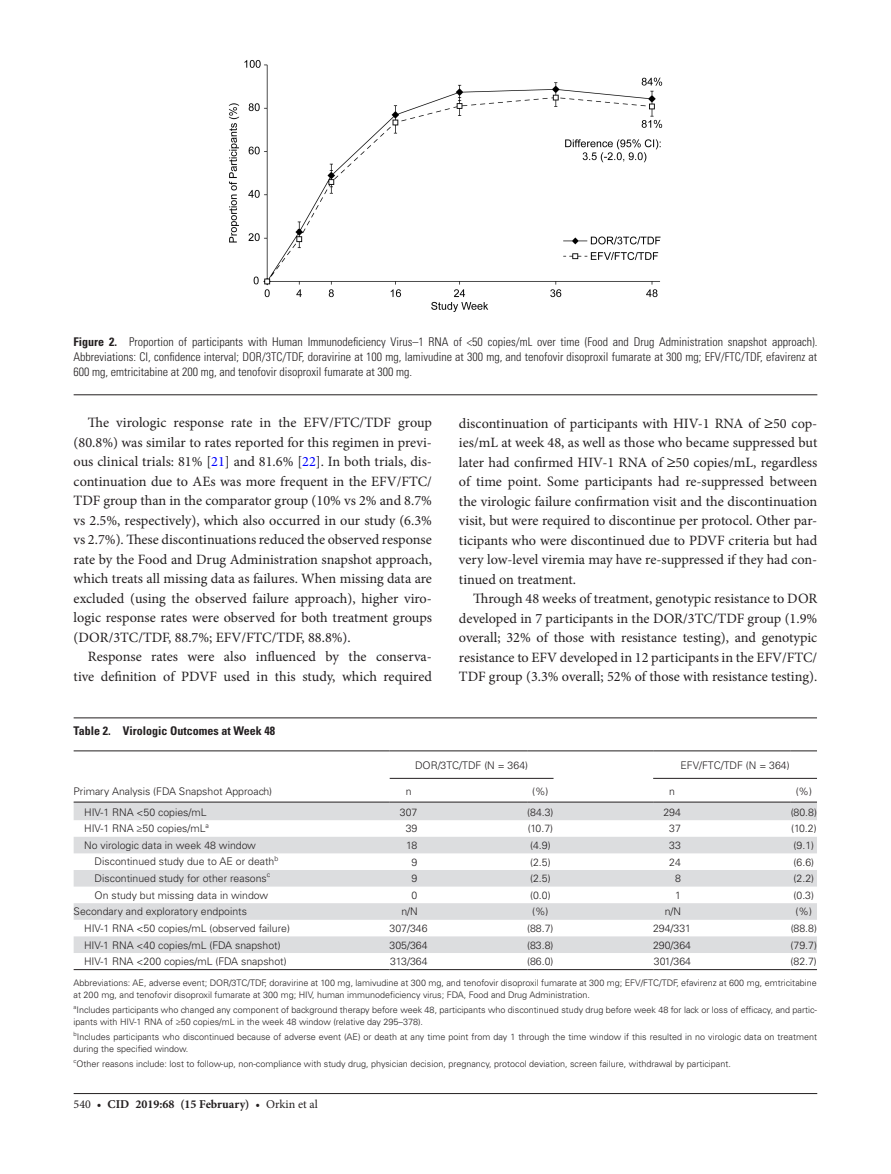
<style>
.page{position:relative;width:891px;height:1174px;background:#fff}
.page>*{position:absolute;margin:0;border:0;box-sizing:border-box;transform-origin:0 0}
.t1{font:14.25px/19.5px "Minion Pro";color:#231f20;text-align:justify}
.t2{font:300 condensed 12px/15px "Univers LT Std";color:#231f20;text-align:justify}
.t3{font:700 12px "Minion Pro";color:#231f20}
.t4{font:700 condensed 12px "Univers LT Std";color:#231f20}
.t5{font:300 10.5px "Univers LT Std";color:#231f20}
.t6{font:300 9px/12px "Univers LT Std";color:#231f20}
.s1{font-weight:700}
.s2{color:#00f}
.s3{font-family:"Gandhari Unicode"}
.s4{font-weight:400}
</style>
<div class="page">
<hr style="left:74px;top:1093px;width:743px;height:1px;background:#231f20">
<hr style="left:74px;top:717px;width:743px;height:1px;background:#231f20">
<svg style="left:74px;top:803px;width:743px;height:150px;fill:#dcdddf"></svg>
<svg style="left:74px;top:750px;width:743px;height:53px"></svg>
<hr style="left:74px;top:969px;width:316px;height:1px;background:#231f20">
<hr style="left:390px;top:969px;width:137px;height:1px;background:#231f20">
<hr style="left:527px;top:969px;width:126px;height:1px;background:#231f20">
<hr style="left:653px;top:969px;width:138px;height:1px;background:#231f20">
<svg style="left:791px;top:969px;width:26px;height:1px"></svg>
<hr style="left:390px;top:778px;width:164px;height:1px;background:#231f20">
<hr style="left:653px;top:778px;width:164px;height:1px;background:#231f20">
<hr style="left:74px;top:394px;width:743px;height:1px;background:#231f20">
<img style="left:229px;top:60px;width:433px;height:252px">
<p class="t2" style="left:74px;top:335px;width:745px"><span class="s1">Figure 2.</span> Proportion of participants with Human Immunodeficiency Virus–1 RNA of &lt;50 copies/mL over time (Food and Drug Administration snapshot approach).<br>Abbreviations: CI, confidence interval; DOR/3TC/TDF, doravirine at 100 mg, lamivudine at 300 mg, and tenofovir disoproxil fumarate at 300 mg; EFV/FTC/TDF, efavirenz at 600 mg, emtricitabine at 200 mg, and tenofovir disoproxil fumarate at 300 mg.</p>
<p class="t1" style="left:74px;top:413px;width:360px;text-indent:14px">The virologic response rate in the EFV/FTC/TDF group (80.8%) was similar to rates reported for this regimen in previ&shy;ous clinical trials: 81% [<span class="s2">21</span>] and 81.6% [<span class="s2">22</span>]. In both trials, dis&shy;continuation due to AEs was more frequent in the EFV/FTC/ TDF group than in the comparator group (10% vs 2% and 8.7% vs 2.5%, respectively), which also occurred in our study (6.3% vs 2.7%). These discontinuations reduced the observed response rate by the Food and Drug Administration snapshot approach, which treats all missing data as failures. When missing data are excluded (using the observed failure approach), higher viro&shy;logic response rates were observed for both treatment groups (DOR/3TC/TDF, 88.7%; EFV/FTC/TDF, 88.8%).</p>
<p class="t1" style="left:74px;top:647px;width:360px;text-align:right">Response rates were also influenced by the conserva&shy;tive definition of PDVF used in this study, which required</p>
<p class="t4" style="left:74px;top:723px;width:203px">Table 2. Virologic Outcomes at Week 48</p>
<p class="t1" style="left:459px;top:414px;width:360px">discontinuation of participants with HIV-1 RNA of <span class="s3">≥</span>50 cop&shy;ies/mL at week 48, as well as those who became suppressed but later had confirmed HIV-1 RNA of <span class="s3">≥</span>50 copies/mL, regardless of time point. Some participants had re-suppressed between the virologic failure confirmation visit and the discontinuation visit, but were required to discontinue per protocol. Other par&shy;ticipants who were discontinued due to PDVF criteria but had very low-level viremia may have re-suppressed if they had con&shy;tinued on treatment.</p>
<p class="t1" style="left:459px;top:589px;width:360px;text-indent:14px">Through 48 weeks of treatment, genotypic resistance to DOR developed in 7 participants in the DOR/3TC/TDF group (1.9% overall; 32% of those with resistance testing), and genotypic resistance to EFV developed in 12 participants in the EFV/FTC/ TDF group (3.3% overall; 52% of those with resistance testing).</p>
<p class="t5" style="left:415px;top:759px;width:114px">DOR/3TC/TDF (N = 364)</p>
<p class="t5" style="left:681px;top:759px;width:111px">EFV/FTC/TDF (N = 364)</p>
<p class="t5" style="left:74px;top:785px;width:200px">Primary Analysis (FDA Snapshot Approach)</p>
<p class="t5" style="left:406px;top:785px;width:7px">n</p>
<p class="t5" style="left:532px;top:785px;width:18px">(%)</p>
<p class="t5" style="left:669px;top:785px;width:7px">n</p>
<p class="t5" style="left:796px;top:785px;width:18px">(%)</p>
<p class="t5" style="left:84px;top:806px;width:124px">HIV-1 RNA &lt;50 copies/mL</p>
<p class="t5" style="left:400px;top:806px;width:19px">307</p>
<p class="t5" style="left:527px;top:806px;width:28px">(84.3)</p>
<p class="t5" style="left:663px;top:806px;width:19px">294</p>
<p class="t5" style="left:791px;top:806px;width:28px">(80.8)</p>
<p class="t5" style="left:84px;top:822px;width:127px">HIV-1 RNA ≥50 copies/mL<sup>a</sup></p>
<p class="t5" style="left:406px;top:822px;width:13px">39</p>
<p class="t5" style="left:528px;top:822px;width:27px">(10.7)</p>
<p class="t5" style="left:669px;top:822px;width:13px">37</p>
<p class="t5" style="left:791px;top:822px;width:27px">(10.2)</p>
<p class="t5" style="left:84px;top:839px;width:173px">No virologic data in week 48 window</p>
<p class="t5" style="left:406px;top:839px;width:13px">18</p>
<p class="t5" style="left:530px;top:839px;width:22px">(4.9)</p>
<p class="t5" style="left:669px;top:839px;width:13px">33</p>
<p class="t5" style="left:794px;top:839px;width:22px">(9.1)</p>
<p class="t5" style="left:95px;top:855px;width:185px">Discontinued study due to AE or death<sup>b</sup></p>
<p class="t5" style="left:412px;top:855px;width:7px">9</p>
<p class="t5" style="left:530px;top:855px;width:22px">(2.5)</p>
<p class="t5" style="left:669px;top:855px;width:13px">24</p>
<p class="t5" style="left:794px;top:855px;width:22px">(6.6)</p>
<p class="t5" style="left:95px;top:872px;width:177px">Discontinued study for other reasons<sup>c</sup></p>
<p class="t5" style="left:412px;top:872px;width:7px">9</p>
<p class="t5" style="left:530px;top:872px;width:22px">(2.5)</p>
<p class="t5" style="left:675px;top:872px;width:7px">8</p>
<p class="t5" style="left:794px;top:872px;width:22px">(2.2)</p>
<p class="t5" style="left:95px;top:889px;width:175px">On study but missing data in window</p>
<p class="t5" style="left:412px;top:889px;width:7px">0</p>
<p class="t5" style="left:530px;top:889px;width:22px">(0.0)</p>
<p class="t5" style="left:675px;top:889px;width:7px">1</p>
<p class="t5" style="left:794px;top:889px;width:22px">(0.3)</p>
<p class="t5" style="left:74px;top:905px;width:175px">Secondary and exploratory endpoints</p>
<p class="t5" style="left:401px;top:905px;width:18px">n/N</p>
<p class="t5" style="left:532px;top:905px;width:18px">(%)</p>
<p class="t5" style="left:665px;top:905px;width:18px">n/N</p>
<p class="t5" style="left:796px;top:905px;width:18px">(%)</p>
<p class="t5" style="left:84px;top:922px;width:207px">HIV-1 RNA &lt;50 copies/mL (observed failure)</p>
<p class="t5" style="left:390px;top:922px;width:39px">307/346</p>
<p class="t5" style="left:527px;top:922px;width:28px">(88.7)</p>
<p class="t5" style="left:653px;top:922px;width:39px">294/331</p>
<p class="t5" style="left:791px;top:922px;width:28px">(88.8)</p>
<p class="t5" style="left:84px;top:938px;width:198px">HIV-1 RNA &lt;40 copies/mL (FDA snapshot)</p>
<p class="t5" style="left:390px;top:938px;width:39px">305/364</p>
<p class="t5" style="left:527px;top:938px;width:28px">(83.8)</p>
<p class="t5" style="left:653px;top:938px;width:39px">290/364</p>
<p class="t5" style="left:791px;top:938px;width:28px">(79.7)</p>
<p class="t5" style="left:84px;top:955px;width:204px">HIV-1 RNA &lt;200 copies/mL (FDA snapshot)</p>
<p class="t5" style="left:390px;top:955px;width:39px">313/364</p>
<p class="t5" style="left:527px;top:955px;width:28px">(86.0)</p>
<p class="t5" style="left:654px;top:955px;width:39px">301/364</p>
<p class="t5" style="left:791px;top:955px;width:28px">(82.7)</p>
<p class="t6" style="left:74px;top:977px;width:745px">Abbreviations: AE, adverse event; DOR/3TC/TDF, doravirine at 100 mg, lamivudine at 300 mg, and tenofovir disoproxil fumarate at 300 mg; EFV/FTC/TDF, efavirenz at 600 mg, emtricitabine at 200 mg, and tenofovir disoproxil fumarate at 300 mg; HIV, human immunodeficiency virus; FDA, Food and Drug Administration.</p>
<p class="t6" style="left:74px;top:1004px;width:745px"><sup>a</sup>Includes participants who changed any component of background therapy before week 48, participants who discontinued study drug before week 48 for lack or loss of efficacy, and partic&shy;ipants with HIV-1 RNA of ≥50 copies/mL in the week 48 window (relative day 295–378).</p>
<p class="t6" style="left:74px;top:1031px;width:745px"><sup>b</sup>Includes participants who discontinued because of adverse event (AE) or death at any time point from day 1 through the time window if this resulted in no virologic data on treatment during the specified window.</p>
<p class="t6" style="left:74px;top:1058px;width:659px"><sup>c</sup>Other reasons include: lost to follow-up, non-compliance with study drug, physician decision, pregnancy, protocol deviation, screen failure, withdrawal by participant.</p>
<p class="t3" style="left:74px;top:1096px;width:246px"><span class="s4">540 •</span> CID 2019:68 (15 February) <span class="s4">• Orkin et al</span></p>
</div>
